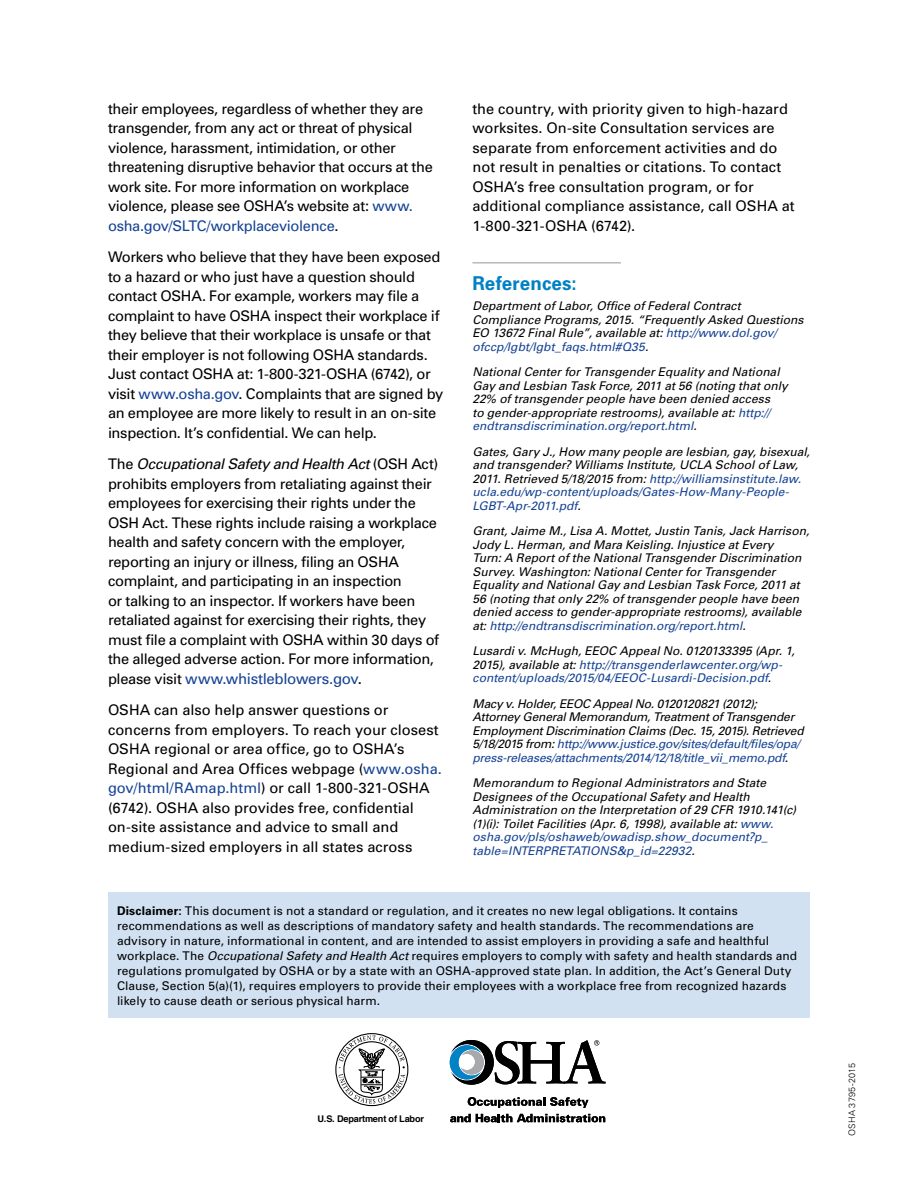
<style>
.page{position:relative;width:918px;height:1188px;background:#fff}
.page>*{position:absolute;margin:0;border:0;box-sizing:border-box;transform-origin:0 0}
.Subhead{font:700 19.2px "Univers";letter-spacing:.01em;color:#0082c4}
.Bodytext{font:15px "Univers";letter-spacing:-.025em;color:#164394}
.Bodytext-2{font:14.7px/19.5px "Univers";letter-spacing:-.015em;color:#000}
.t1{font:italic 12px/13.5px "Univers";color:#000}
.Disclaimer{font:12px/15px "Univers";letter-spacing:.01em;color:#000}
.t2{font:italic 12px/13.5px "Univers";letter-spacing:.005em;color:#164394}
._10_12_5_Body_text{font:700 9.15px "Helvetica";letter-spacing:-.02em;color:#000}
.t3{font:300 9px "Univers";letter-spacing:.025em;color:#000}
.s1{color:#164394}
.s2{font-style:italic}
.s3{font-size:14.7px;color:#000}
.s4{color:#000}
.s5{font-weight:700}
</style>
<div class="page">
<hr style="left:472px;top:263px;width:149px;height:1px;background:#8e979d">
<div style="left:108px;top:892px;width:702px;height:126px;background:#d1e1f2"></div>
<div style="left:335px;top:1033px;width:73px;height:73px;border:1px solid #000;border-radius:50%"></div>
<svg style="left:339px;top:1035px;width:66px;height:69px"></svg>
<svg style="left:450px;top:1114px;width:155px;height:8px"></svg>
<svg style="left:468px;top:1097px;width:120px;height:11px"></svg>
<svg style="left:450px;top:1040px;width:156px;height:45px"></svg>
<p class="Bodytext-2" style="left:108px;top:99px;width:326px">their employees, regardless of whether they are transgender, from any act or threat of physical violence, harassment, intimidation, or other threatening disruptive behavior that occurs at the work site. For more information on workplace violence, please see OSHA’s website at: <span class="s1">www. osha.gov/SLTC/workplaceviolence</span>.</p>
<p class="Bodytext-2" style="left:108px;top:247px;width:337px">Workers who believe that they have been exposed to a hazard or who just have a question should contact OSHA. For example, workers may file a complaint to have OSHA inspect their workplace if they believe that their workplace is unsafe or that their employer is not following OSHA standards.<br>Just contact OSHA at: 1-800-321-OSHA (6742), or visit <span class="s1">www.osha.gov</span>. Complaints that are signed by an employee are more likely to result in an on-site inspection. It’s confidential. We can help.</p>
<p class="Bodytext-2" style="left:108px;top:454px;width:333px">The <span class="s2">Occupational Safety and Health Act</span> (OSH Act) prohibits employers from retaliating against their employees for exercising their rights under the OSH Act. These rights include raising a workplace health and safety concern with the employer, reporting an injury or illness, filing an OSHA complaint, and participating in an inspection<br>or talking to an inspector. If workers have been retaliated against for exercising their rights, they must file a complaint with OSHA within 30 days of the alleged adverse action. For more information,</p>
<p class="Bodytext" style="left:108px;top:669px;width:255px"><span class="s3">please visit</span> www.whistleblowers.gov<span class="s4">.</span></p>
<p class="Bodytext-2" style="left:108px;top:700px;width:335px">OSHA can also help answer questions or concerns from employers. To reach your closest OSHA regional or area office, go to OSHA’s Regional and Area Offices webpage (<span class="s1">www.osha. gov/html/RAmap.html</span>) or call 1-800-321-OSHA (6742). OSHA also provides free, confidential on‑site assistance and advice to small and medium-sized employers in all states across</p>
<p class="Bodytext-2" style="left:472px;top:99px;width:324px">the country, with priority given to high-hazard worksites. On-site Consultation services are separate from enforcement activities and do not result in penalties or citations. To contact OSHA’s free consultation program, or for additional compliance assistance, call OSHA at 1-800-321-OSHA (6742).</p>
<p class="Subhead" style="left:472px;top:271px;width:106px">References:</p>
<p class="t1" style="left:472px;top:299px;width:333px">Department of Labor, Office of Federal Contract Compliance Programs, 2015. “Frequently Asked Questions EO 13672 Final Rule”, available at: <span class="s1">http://www.dol.gov/ ofccp/lgbt/lgbt_faqs.html#Q35</span>.</p>
<p class="t1" style="left:472px;top:365px;width:317px">National Center for Transgender Equality and National Gay and Lesbian Task Force, 2011 at 56 (noting that only 22% of transgender people have been denied access<br>to gender-appropriate restrooms), available at: <span class="s1">http:// endtransdiscrimination.org/report.html</span>.</p>
<p class="t1" style="left:472px;top:445px;width:339px">Gates, Gary J., How many people are lesbian, gay, bisexual, and transgender? Williams Institute, UCLA School of Law, 2011. Retrieved 5/18/2015 from: <span class="s1">http://williamsinstitute.law. ucla.edu/wp-content/uploads/Gates-How-Many-People-LGBT-Apr-2011.pdf</span>.</p>
<p class="t1" style="left:472px;top:524px;width:338px">Grant, Jaime M., Lisa A. Mottet, Justin Tanis, Jack Harrison, Jody L. Herman, and Mara Keisling. Injustice at Every<br>Turn: A Report of the National Transgender Discrimination Survey. Washington: National Center for Transgender Equality and National Gay and Lesbian Task Force, 2011 at 56 (noting that only 22% of transgender people have been denied access to gender-appropriate restrooms), available at: <span class="s1">http://endtransdiscrimination.org/report.html</span>.</p>
<p class="t2" style="left:472px;top:644px;width:324px"><span class="s4">Lusardi v. McHugh, EEOC Appeal No. 0120133395 (Apr. 1,<br>2015), available at:</span> http://transgenderlawcenter.org/wp&shy;content/uploads/2015/04/EEOC-Lusardi-Decision.pdf<span class="s4">.</span></p>
<p class="t1" style="left:472px;top:697px;width:333px">Macy v. Holder, EEOC Appeal No. 0120120821 (2012); Attorney General Memorandum, Treatment of Transgender Employment Discrimination Claims (Dec. 15, 2015). Retrieved 5/18/2015 from: <span class="s1">http://www.justice.gov/sites/default/files/opa/ press-releases/attachments/2014/12/18/title_vii_memo.pdf</span>.</p>
<p class="t1" style="left:472px;top:776px;width:325px">Memorandum to Regional Administrators and State Designees of the Occupational Safety and Health Administration on the Interpretation of 29 CFR 1910.141(c) (1)(i): Toilet Facilities (Apr. 6, 1998), available at: <span class="s1">www. osha.gov/pls/oshaweb/owadisp.show_document?p_ table=INTERPRETATIONS&amp;p_id=22932</span>.</p>
<p class="Disclaimer" style="left:117px;top:903px;width:682px"><span class="s5">Disclaimer:</span> This document is not a standard or regulation, and it creates no new legal obligations. It contains recommendations as well as descriptions of mandatory safety and health standards. The recommendations are advisory in nature, informational in content, and are intended to assist employers in providing a safe and healthful workplace. The <span class="s2">Occupational Safety and Health Act</span> requires employers to comply with safety and health standards and regulations promulgated by OSHA or by a state with an OSHA-approved state plan. In addition, the Act’s General Duty Clause, Section 5(a)(1), requires employers to provide their employees with a workplace free from recognized hazards likely to cause death or serious physical harm.</p>
<p class="_10_12_5_Body_text" style="left:318px;top:1112px;width:108px">U.S. Department of Labor</p>
<p class="t3" style="left:846px;top:1136px;width:74px;rotate:-90deg">OSHA 3795-2015</p>
</div>
